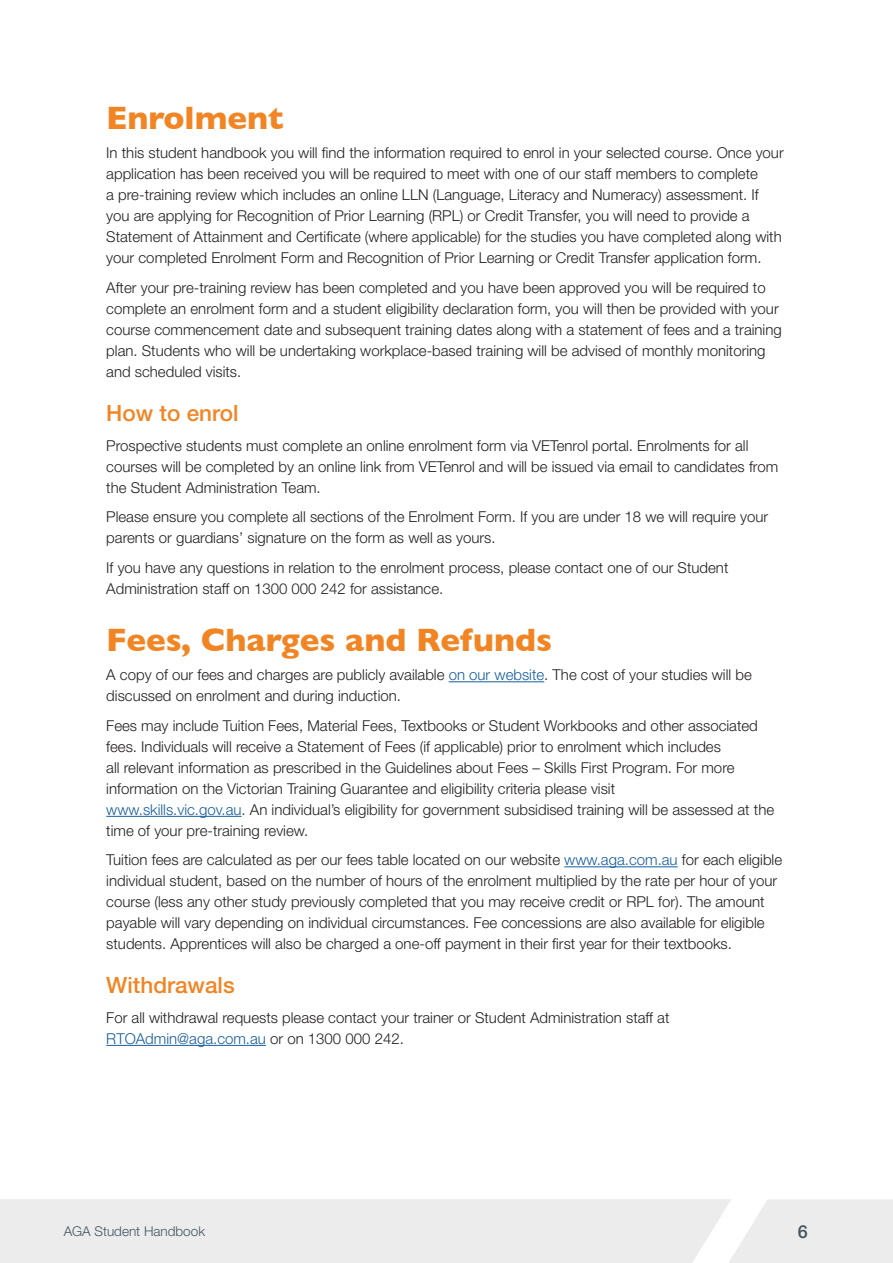
<style>
.page{position:relative;width:893px;height:1263px;background:#fff}
.page>*{position:absolute;margin:0;border:0;box-sizing:border-box;transform-origin:0 0}
._2__Subheading{font:700 33px "Gill Sans";color:#f18524}
._3__Subtext{font:500 22.5px "Helvetica Neue LT Std";color:#f18524}
.t1{font:500 18px "Helvetica Neue LT Std";color:#435660}
._0__Body{font:300 15px/21px "Helvetica Neue LT Std";color:#231f20}
.t2{font:300 13.5px "Helvetica Neue LT Std";color:#435660}
.s1{color:#175d9e}
</style>
<div class="page">
<div style="left:0;top:1199px;width:715px;height:64px;background:#ececed"></div>
<svg style="left:715px;top:1199px;width:178px;height:64px"></svg>
<hr style="left:449px;top:681px;width:95px;height:1px;background:#175d9e">
<hr style="left:106px;top:816px;width:136px;height:1px;background:#175d9e">
<hr style="left:564px;top:866px;width:114px;height:1px;background:#175d9e">
<hr style="left:106px;top:1045px;width:160px;height:1px;background:#175d9e">
<p class="_2__Subheading" style="left:106px;top:92px;width:179px">Enrolment</p>
<p class="_0__Body" style="left:106px;top:142px;width:679px">In this student handbook you will find the information required to enrol in your selected course. Once your application has been received you will be required to meet with one of our staff members to complete<br>a pre-training review which includes an online LLN (Language, Literacy and Numeracy) assessment. If you are applying for Recognition of Prior Learning (RPL) or Credit Transfer, you will need to provide a Statement of Attainment and Certificate (where applicable) for the studies you have completed along with your completed Enrolment Form and Recognition of Prior Learning or Credit Transfer application form.</p>
<p class="_0__Body" style="left:106px;top:277px;width:677px">After your pre-training review has been completed and you have been approved you will be required to complete an enrolment form and a student eligibility declaration form, you will then be provided with your course commencement date and subsequent training dates along with a statement of fees and a training plan. Students who will be undertaking workplace-based training will be advised of monthly monitoring and scheduled visits.</p>
<p class="_3__Subtext" style="left:106px;top:400px;width:134px">How to enrol</p>
<p class="_0__Body" style="left:106px;top:434px;width:673px">Prospective students must complete an online enrolment form via VETenrol portal. Enrolments for all courses will be completed by an online link from VETenrol and will be issued via email to candidates from the Student Administration Team.</p>
<p class="_0__Body" style="left:106px;top:506px;width:663px">Please ensure you complete all sections of the Enrolment Form. If you are under 18 we will require your parents or guardians’ signature on the form as well as yours.</p>
<p class="_0__Body" style="left:106px;top:556px;width:624px">If you have any questions in relation to the enrolment process, please contact one of our Student<br>Administration staff on 1300 000 242 for assistance.</p>
<p class="_2__Subheading" style="left:106px;top:613px;width:447px">Fees, Charges and Refunds</p>
<p class="_0__Body" style="left:106px;top:664px;width:647px">A copy of our fees and charges are publicly available <span class="s1">on our website</span>. The cost of your studies will be discussed on enrolment and during induction.</p>
<p class="_0__Body" style="left:106px;top:715px;width:669px">Fees may include Tuition Fees, Material Fees, Textbooks or Student Workbooks and other associated fees. Individuals will receive a Statement of Fees (if applicable) prior to enrolment which includes<br>all relevant information as prescribed in the Guidelines about Fees – Skills First Program. For more information on the Victorian Training Guarantee and eligibility criteria please visit<br><span class="s1">www.skills.vic.gov.au</span>. An individual’s eligibility for government subsidised training will be assessed at the time of your pre-training review.</p>
<p class="_0__Body" style="left:106px;top:849px;width:677px">Tuition fees are calculated as per our fees table located on our website <span class="s1">www.aga.com.au</span> for each eligible individual student, based on the number of hours of the enrolment multiplied by the rate per hour of your course (less any other study previously completed that you may receive credit or RPL for). The amount payable will vary depending on individual circumstances. Fee concessions are also available for eligible students. Apprentices will also be charged a one-off payment in their first year for their textbooks.</p>
<p class="_3__Subtext" style="left:106px;top:972px;width:130px">Withdrawals</p>
<p class="_0__Body" style="left:106px;top:1007px;width:565px">For all withdrawal requests please contact your trainer or Student Administration staff at<br><span class="s1">RTOAdmin@aga.com.au</span> or on 1300 000 242.</p>
<p class="t2" style="left:64px;top:1223px;width:143px">AGA Student Handbook</p>
<p class="t1" style="left:798px;top:1220px;width:12px">6</p>
</div>
